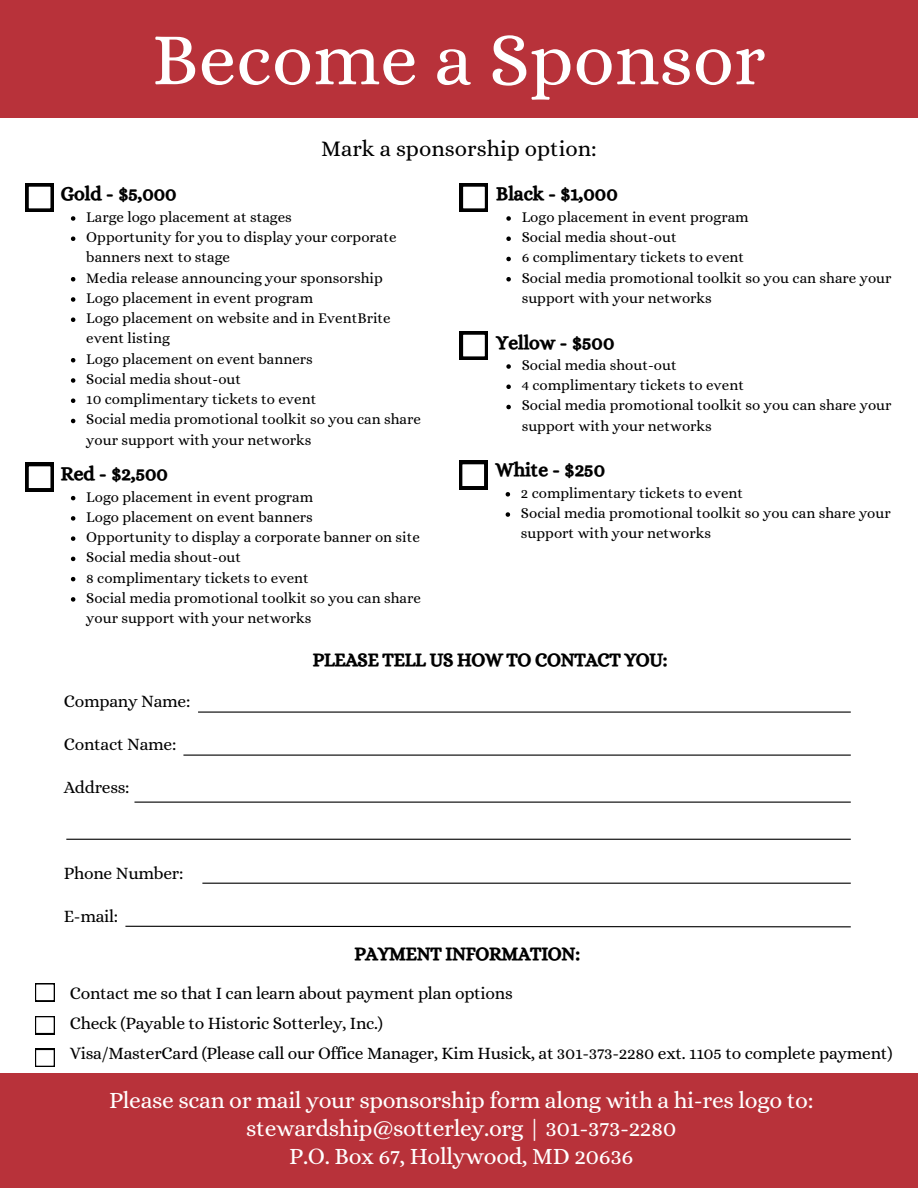
<style>
.page{position:relative;width:918px;height:1188px;background:#fff}
.page>*{position:absolute;margin:0;border:0;box-sizing:border-box;transform-origin:0 0}
.t1{font:75px "Alice";color:#fff}
.t2{font:23.4px/28px "Alice";letter-spacing:-.015em;color:#fff;text-align:center}
.t3{font:22.5px "Alice";color:#000}
.t4{font:19.5px "CA Generated";color:#000}
.t5{font:18.9px "CA Generated";letter-spacing:-.015em;color:#000}
.t6{font:17.4px/29.8px "Alice";letter-spacing:-.015em;color:#000}
.t7{font:15px/20.2px "Alice";color:#000}
</style>
<div class="page">
<div style="left:0;top:0;width:918px;height:117px;background:#b8323a"></div>
<div style="left:0;top:1074px;width:918px;height:114px;background:#b8323a"></div>
<hr style="left:198px;top:712px;width:653px;height:1px;background:#000">
<hr style="left:183px;top:755px;width:668px;height:1px;background:#000">
<hr style="left:134px;top:802px;width:717px;height:1px;background:#000">
<hr style="left:66px;top:839px;width:785px;height:1px;background:#000">
<hr style="left:202px;top:883px;width:649px;height:1px;background:#000">
<svg style="left:125px;top:925px;width:726px;height:3px"></svg>
<svg style="left:35px;top:983px;width:20px;height:18px"></svg>
<svg style="left:35px;top:1016px;width:20px;height:18px"></svg>
<svg style="left:35px;top:1049px;width:20px;height:18px"></svg>
<svg style="left:25px;top:183px;width:29px;height:28px"></svg>
<svg style="left:71px;top:216px;width:4px;height:5px"></svg>
<svg style="left:71px;top:236px;width:4px;height:5px"></svg>
<svg style="left:71px;top:277px;width:4px;height:4px"></svg>
<svg style="left:71px;top:297px;width:4px;height:5px"></svg>
<svg style="left:71px;top:317px;width:4px;height:5px"></svg>
<svg style="left:71px;top:358px;width:4px;height:4px"></svg>
<svg style="left:71px;top:378px;width:4px;height:5px"></svg>
<svg style="left:71px;top:398px;width:4px;height:5px"></svg>
<svg style="left:71px;top:419px;width:4px;height:4px"></svg>
<svg style="left:71px;top:496px;width:4px;height:4px"></svg>
<svg style="left:71px;top:516px;width:4px;height:5px"></svg>
<svg style="left:71px;top:536px;width:4px;height:5px"></svg>
<svg style="left:71px;top:557px;width:4px;height:4px"></svg>
<svg style="left:71px;top:577px;width:4px;height:4px"></svg>
<svg style="left:71px;top:597px;width:4px;height:5px"></svg>
<svg style="left:25px;top:463px;width:29px;height:28px"></svg>
<svg style="left:506px;top:216px;width:5px;height:5px"></svg>
<svg style="left:506px;top:236px;width:5px;height:5px"></svg>
<svg style="left:506px;top:257px;width:5px;height:4px"></svg>
<svg style="left:506px;top:277px;width:5px;height:4px"></svg>
<svg style="left:460px;top:183px;width:28px;height:28px"></svg>
<svg style="left:506px;top:364px;width:5px;height:5px"></svg>
<svg style="left:506px;top:385px;width:5px;height:4px"></svg>
<svg style="left:506px;top:405px;width:5px;height:4px"></svg>
<svg style="left:460px;top:331px;width:28px;height:28px"></svg>
<svg style="left:506px;top:492px;width:4px;height:5px"></svg>
<svg style="left:506px;top:512px;width:4px;height:5px"></svg>
<svg style="left:459px;top:461px;width:28px;height:28px"></svg>
<h1 class="t1" style="left:152px;top:19px;width:615px">Become a Sponsor</h1>
<h3 class="t3" style="left:321px;top:137px;width:277px">Mark a sponsorship option:</h3>
<h3 class="t4" style="left:61px;top:183px;width:117px">Gold - $5,000</h3>
<p class="t7" style="left:86px;top:208px;width:336px">Large logo placement at stages<br>Opportunity for you to display your corporate banners next to stage<br>Media release announcing your sponsorship<br>Logo placement in event program<br>Logo placement on website and in EventBrite event listing<br>Logo placement on event banners<br>Social media shout-out<br>10 complimentary tickets to event<br>Social media promotional toolkit so you can share your support with your networks</p>
<h3 class="t4" style="left:61px;top:463px;width:109px">Red - $2,500</h3>
<p class="t7" style="left:86px;top:487px;width:336px">Logo placement in event program<br>Logo placement on event banners<br>Opportunity to display a corporate banner on site Social media shout-out<br>8 complimentary tickets to event<br>Social media promotional toolkit so you can share your support with your networks</p>
<h3 class="t4" style="left:496px;top:183px;width:123px">Black - $1,000</h3>
<p class="t7" style="left:522px;top:208px;width:371px">Logo placement in event program<br>Social media shout-out<br>6 complimentary tickets to event<br>Social media promotional toolkit so you can share your support with your networks</p>
<h3 class="t4" style="left:496px;top:331px;width:120px">Yellow - $500</h3>
<p class="t7" style="left:522px;top:356px;width:371px">Social media shout-out<br>4 complimentary tickets to event<br>Social media promotional toolkit so you can share your support with your networks</p>
<h3 class="t4" style="left:495px;top:459px;width:111px">White - $250</h3>
<p class="t7" style="left:521px;top:483px;width:371px">2 complimentary tickets to event<br>Social media promotional toolkit so you can share your support with your networks</p>
<p class="t6" style="left:64px;top:687px;width:128px">Company Name:</p>
<p class="t6" style="left:64px;top:730px;width:114px">Contact Name:</p>
<p class="t6" style="left:64px;top:773px;width:67px">Address:</p>
<p class="t6" style="left:64px;top:859px;width:121px">Phone Number:</p>
<p class="t6" style="left:64px;top:902px;width:56px">E-mail:</p>
<p class="t5" style="left:313px;top:650px;width:356px">PLEASE TELL US HOW TO CONTACT YOU:</p>
<p class="t5" style="left:354px;top:944px;width:227px">PAYMENT INFORMATION:</p>
<p class="t6" style="left:70px;top:980px;width:824px">Contact me so that I can learn about payment plan options<br>Check (Payable to Historic Sotterley, Inc.)<br>Visa/MasterCard (Please call our Office Manager, Kim Husick, at 301-373-2280 ext. 1105 to complete payment)</p>
<h2 class="t2" style="left:109px;top:1088px;width:706px">Please scan or mail your sponsorship form along with a hi-res logo to: stewardship@sotterley.org | 301-373-2280<br>P.O. Box 67, Hollywood, MD 20636</h2>
</div>
